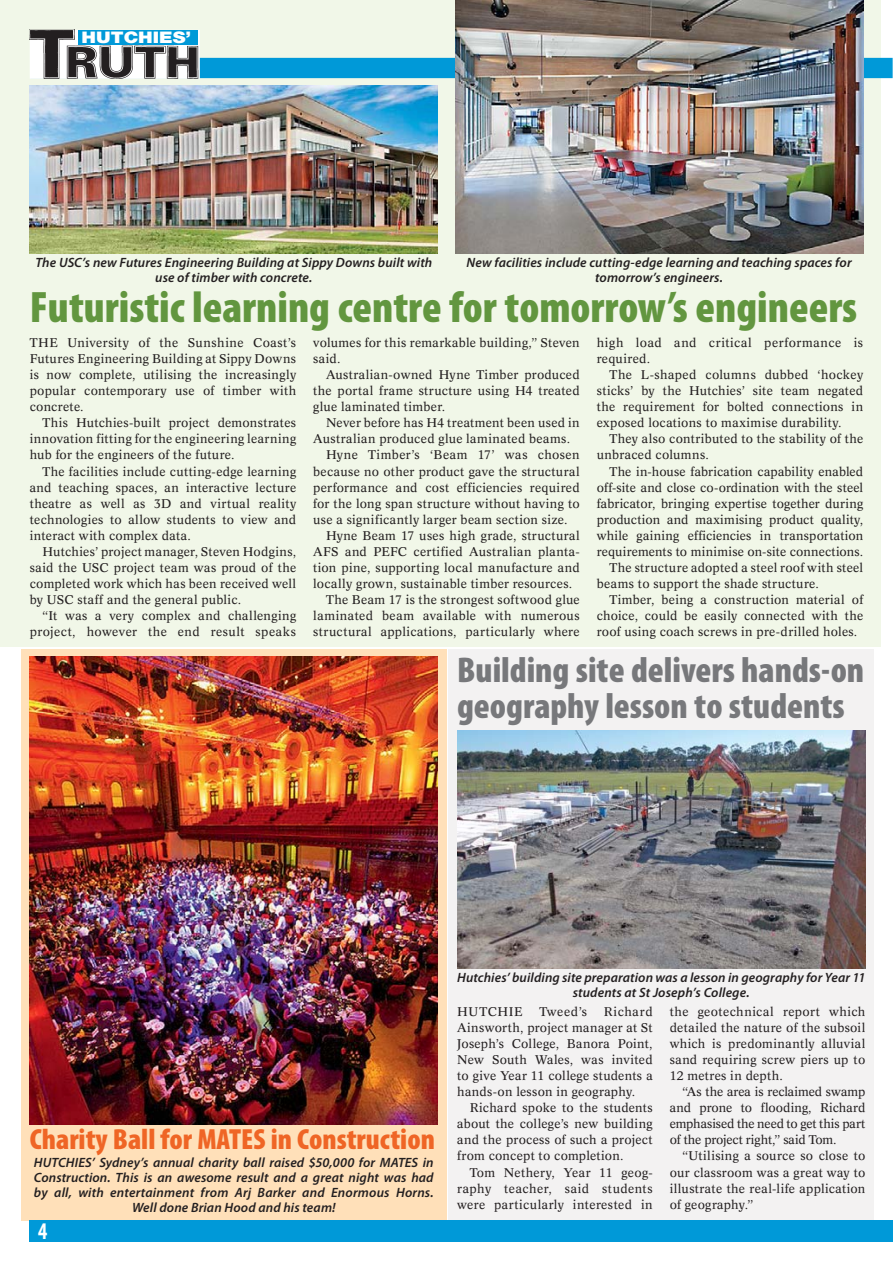
<style>
.page{position:relative;width:893px;height:1263px;background:#fff}
.page>*{position:absolute;margin:0;border:0;box-sizing:border-box;transform-origin:0 0}
.t1{font:900 condensed 44.25px "Myriad Pro";color:#62963f}
.t2{font:900 condensed 36px/36px "Myriad Pro";color:#77787b}
.t3{font:900 condensed 29.25px "Myriad Pro";color:#ef6525}
.t4{font:700 condensed 24px "Myriad Pro";color:#fff;scale:.9 1}
.t5{font:900 15.9px "Helvetica Neue";color:#fff;scale:1.2 1}
.t6{font:italic 600 13.5px/15px "Myriad Pro";letter-spacing:.01em;color:#231f20;text-align:center}
.t7{font:12.3px/16px "Concorde";letter-spacing:.025em;color:#231f20;text-align:justify}
.t8{font:12.3px "Concorde";letter-spacing:.005em;color:#231f20}
.t9{font:12.3px "Concorde";letter-spacing:.05em;color:#231f20}
</style>
<div class="page">
<div style="left:0;top:0;width:880px;height:647px;background:#f1f7e8"></div>
<div style="left:21px;top:649px;width:425px;height:571px;background:#ffe0b9"></div>
<div style="left:449px;top:649px;width:425px;height:571px;background:#f3f2f2"></div>
<div style="left:30px;top:1220px;width:863px;height:22px;background:#0099d8"></div>
<div style="left:200px;top:58px;width:692px;height:20px;background:#0099d8"></div>
<img style="left:30px;top:30px;width:168px;height:49px">
<div style="left:79px;top:30px;width:119px;height:14px;background:#0099d8"></div>
<img style="left:30px;top:85px;width:408px;height:168px">
<img style="left:457px;top:731px;width:408px;height:238px">
<img style="left:455px;top:0;width:408px;height:253px">
<img style="left:30px;top:656px;width:408px;height:468px">
<p class="t5" style="left:82px;top:31px;width:93px">HUTCHIES’</p>
<p class="t6" style="left:35px;top:256px;width:398px">The USC’s new Futures Engineering Building at Sippy Downs built with use of timber with concrete.</p>
<p class="t6" style="left:467px;top:256px;width:386px">New facilities include cutting-edge learning and teaching spaces for tomorrow’s engineers.</p>
<h1 class="t1" style="left:30px;top:291px;width:829px">Futuristic learning centre for tomorrow’s engineers</h1>
<p class="t7" style="left:30px;top:336px;width:268px">THE University of the Sunshine Coast’s Futures Engineering Building at Sippy Downs is now complete, utilising the increasingly popular contemporary use of timber with concrete.</p>
<p class="t7" style="left:30px;top:416px;width:268px;text-indent:13px">This Hutchies-built project demonstrates innovation fitting for the engineering learning hub for the engineers of the future.</p>
<p class="t7" style="left:30px;top:464px;width:268px;text-indent:13px">The facilities include cutting-edge learning and teaching spaces, an interactive lecture theatre as well as 3D and virtual reality technologies to allow students to view and interact with complex data.</p>
<p class="t7" style="left:30px;top:545px;width:268px;text-indent:13px">Hutchies’ project manager, Steven Hodgins, said the USC project team was proud of the completed work which has been received well by USC staff and the general public.</p>
<p class="t7" style="left:30px;top:609px;width:268px;text-align:right">“It was a very complex and challenging project, however the end result speaks</p>
<p class="t7" style="left:313px;top:336px;width:268px">volumes for this remarkable building,” Steven said.</p>
<p class="t7" style="left:313px;top:368px;width:268px;text-indent:13px">Australian-owned Hyne Timber produced the portal frame structure using H4 treated glue laminated timber.</p>
<p class="t7" style="left:326px;top:416px;width:255px">Never before has H4 treatment been used in</p>
<p class="t7" style="left:313px;top:432px;width:258px">Australian produced glue laminated beams.</p>
<p class="t7" style="left:326px;top:448px;width:255px">Hyne Timber’s ‘Beam 17’ was chosen</p>
<p class="t7" style="left:313px;top:464px;width:268px">because no other product gave the structural</p>
<p class="t7" style="left:313px;top:480px;width:268px">performance and cost efficiencies required</p>
<p class="t7" style="left:313px;top:496px;width:268px">for the long span structure without having to</p>
<p class="t7" style="left:313px;top:512px;width:256px">use a significantly larger beam section size.</p>
<p class="t7" style="left:326px;top:529px;width:255px">Hyne Beam 17 uses high grade, structural</p>
<p class="t7" style="left:313px;top:545px;width:268px">AFS and PEFC certified Australian planta-</p>
<p class="t7" style="left:313px;top:561px;width:268px">tion pine, supporting local manufacture and</p>
<p class="t7" style="left:313px;top:577px;width:261px">locally grown, sustainable timber resources.</p>
<p class="t7" style="left:326px;top:593px;width:255px">The Beam 17 is the strongest softwood glue</p>
<p class="t7" style="left:313px;top:609px;width:268px">laminated beam available with numerous</p>
<p class="t7" style="left:313px;top:625px;width:268px">structural applications, particularly where</p>
<p class="t7" style="left:597px;top:336px;width:268px">high load and critical performance is required.</p>
<p class="t7" style="left:597px;top:368px;width:268px;text-indent:13px">The L-shaped columns dubbed ‘hockey sticks’ by the Hutchies’ site team negated the requirement for bolted connections in exposed locations to maximise durability.</p>
<p class="t7" style="left:597px;top:432px;width:268px;text-indent:13px">They also contributed to the stability of the unbraced columns.</p>
<p class="t8" style="left:609px;top:466px;width:255px">The in-house fabrication capability enabled</p>
<p class="t7" style="left:597px;top:480px;width:268px">off-site and close co-ordination with the steel</p>
<p class="t7" style="left:597px;top:496px;width:268px">fabricator, bringing expertise together during</p>
<p class="t7" style="left:597px;top:512px;width:268px">production and maximising product quality,</p>
<p class="t7" style="left:597px;top:529px;width:268px">while gaining efficiencies in transportation</p>
<p class="t7" style="left:597px;top:545px;width:268px">requirements to minimise on-site connections.</p>
<p class="t7" style="left:609px;top:561px;width:255px">The structure adopted a steel roof with steel</p>
<p class="t7" style="left:597px;top:577px;width:224px">beams to support the shade structure.</p>
<p class="t7" style="left:609px;top:593px;width:255px">Timber, being a construction material of</p>
<p class="t7" style="left:597px;top:609px;width:268px">choice, could be easily connected with the</p>
<p class="t7" style="left:597px;top:625px;width:262px">roof using coach screws in pre-drilled holes.</p>
<h2 class="t2" style="left:457px;top:655px;width:409px">Building site delivers hands-on geography lesson to students</h2>
<p class="t6" style="left:457px;top:971px;width:410px">Hutchies’ building site preparation was a lesson in geography for Year 11 students at St Joseph’s College.</p>
<h3 class="t3" style="left:30px;top:1128px;width:407px">Charity Ball for MATES in Construction</h3>
<p class="t6" style="left:34px;top:1157px;width:401px">HUTCHIES’ Sydney’s annual charity ball raised $50,000 for MATES in Construction. This is an awesome result and a great night was had by all, with entertainment from Arj Barker and Enormous Horns.<br>Well done Brian Hood and his team!</p>
<h3 class="t4" style="left:38px;top:1222px;width:12px">4</h3>
<p class="t7" style="left:457px;top:1004px;width:197px;text-indent:147px">Richard Ainsworth, project manager at St Joseph’s College, Banora Point, New South Wales, was invited to give Year 11 college students a hands-on lesson in geography.</p>
<p class="t7" style="left:457px;top:1101px;width:197px;text-indent:13px">Richard spoke to the students about the college’s new building and the process of such a project from concept to completion.</p>
<p class="t7" style="left:457px;top:1165px;width:197px;text-indent:13px">Tom Nethery, Year 11 geog&shy;raphy teacher, said students were particularly interested in</p>
<p class="t9" style="left:457px;top:1006px;width:67px">HUTCHIE</p>
<p class="t7" style="left:539px;top:1004px;width:49px">Tweed’s</p>
<p class="t7" style="left:670px;top:1004px;width:197px">the geotechnical report which detailed the nature of the subsoil which is predominantly alluvial sand requiring screw piers up to 12 metres in depth.</p>
<p class="t7" style="left:670px;top:1085px;width:197px;text-indent:13px">“As the area is reclaimed swamp and prone to flooding, Richard emphasised the need to get this part of the project right,” said Tom.</p>
<p class="t7" style="left:670px;top:1149px;width:197px;text-indent:13px">“Utilising a source so close to our classroom was a great way to illustrate the real-life application of geography.”</p>
</div>
